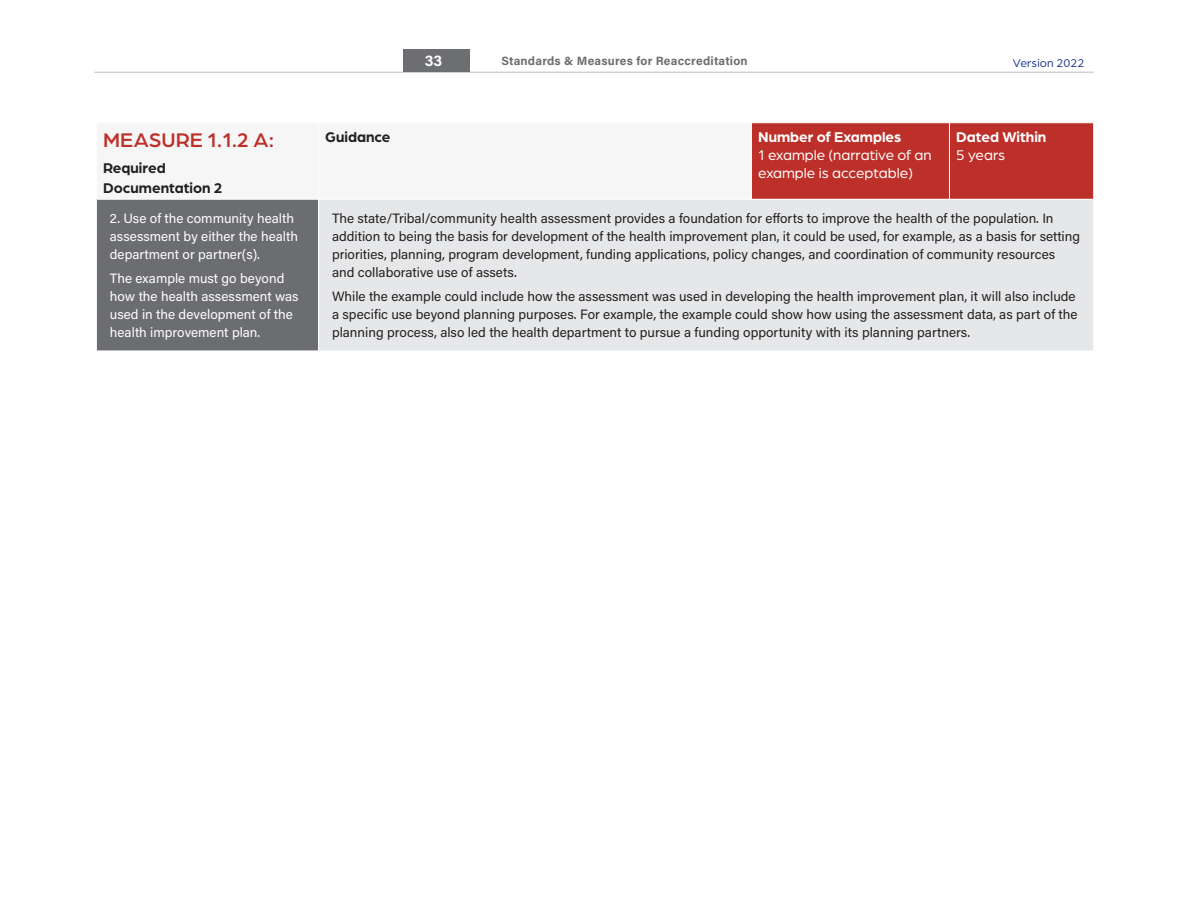
<style>
.page{position:relative;width:1188px;height:918px;background:#fff}
.page>*{position:absolute;margin:0;border:0;box-sizing:border-box;transform-origin:0 0}
.Measure___Domain_1__red{font:500 21px "Arboria";color:#bd302a}
.Table_heading_1___white{font:15px/18px "Arboria";color:#fff}
.Table_heading_1{font:700 15px/19.5px "Arboria";color:#231f20}
.Table_heading_1___white-2{font:700 15px "Arboria";color:#fff}
.t1{font:700 15px "Acumin Pro";color:#fff}
.TABLE_Body{font:13.5px/18px "Acumin Pro";color:#231f20}
.TABLE_side_bar___white{font:13.5px/18px "Acumin Pro";color:#fff}
.t2{font:700 12px "Acumin Pro";letter-spacing:.015em;color:#6d6e71}
.t3{font:12px "Arboria";letter-spacing:.01em;color:#243c91}
</style>
<div class="page">
<hr style="left:94px;top:72px;width:1000px;height:1px;background:#d1d2d4">
<div style="left:403px;top:49px;width:67px;height:23px;background:#6d6e71"></div>
<div style="left:752px;top:123px;width:341px;height:76px;background:#bd302a"></div>
<div style="left:96px;top:199px;width:223px;height:152px;background:#6c6d70"></div>
<div style="left:319px;top:199px;width:775px;height:152px;background:#e6e7e9"></div>
<hr style="left:949px;top:123px;width:1px;height:76px;background:#fff">
<hr style="left:96px;top:199px;width:223px;height:1px;background:#fff">
<hr style="left:96px;top:199px;width:1px;height:152px;background:#fff">
<hr style="left:319px;top:199px;width:432px;height:1px;background:#fff">
<hr style="left:318px;top:199px;width:1px;height:152px;background:#fff">
<hr style="left:751px;top:199px;width:198px;height:1px;background:#fff">
<hr style="left:949px;top:199px;width:145px;height:1px;background:#fff">
<hr style="left:1093px;top:199px;width:1px;height:152px;background:#fff">
<h3 class="Measure___Domain_1__red" style="left:103px;top:126px;width:172px">MEASURE 1.1.2 A:</h3>
<h4 class="Table_heading_1" style="left:103px;top:157px;width:121px">Required<br>Documentation 2</h4>
<p class="TABLE_side_bar___white" style="left:110px;top:208px;width:190px">2. Use of the community health assessment by either the health department or partner(s).</p>
<p class="TABLE_side_bar___white" style="left:110px;top:269px;width:190px">The example must go beyond how the health assessment was used in the development of the health improvement plan.</p>
<p class="t1" style="left:425px;top:51px;width:19px">33</p>
<p class="t2" style="left:501px;top:52px;width:248px">Standards &amp; Measures for Reaccreditation</p>
<p class="t3" style="left:1013px;top:55px;width:73px">Version 2022</p>
<h4 class="Table_heading_1" style="left:325px;top:126px;width:67px">Guidance</h4>
<h4 class="Table_heading_1___white-2" style="left:758px;top:127px;width:145px">Number of Examples</h4>
<h4 class="Table_heading_1___white" style="left:758px;top:145px;width:175px">1 example (narrative of an example is acceptable)</h4>
<h4 class="Table_heading_1___white-2" style="left:956px;top:127px;width:92px">Dated Within</h4>
<h4 class="Table_heading_1___white" style="left:956px;top:145px;width:51px">5 years</h4>
<p class="TABLE_Body" style="left:332px;top:208px;width:750px">The state/Tribal/community health assessment provides a foundation for efforts to improve the health of the population. In addition to being the basis for development of the health improvement plan, it could be used, for example, as a basis for setting priorities, planning, program development, funding applications, policy changes, and coordination of community resources and collaborative use of assets.</p>
<p class="TABLE_Body" style="left:332px;top:287px;width:747px">While the example could include how the assessment was used in developing the health improvement plan, it will also include a specific use beyond planning purposes. For example, the example could show how using the assessment data, as part of the planning process, also led the health department to pursue a funding opportunity with its planning partners.</p>
</div>
